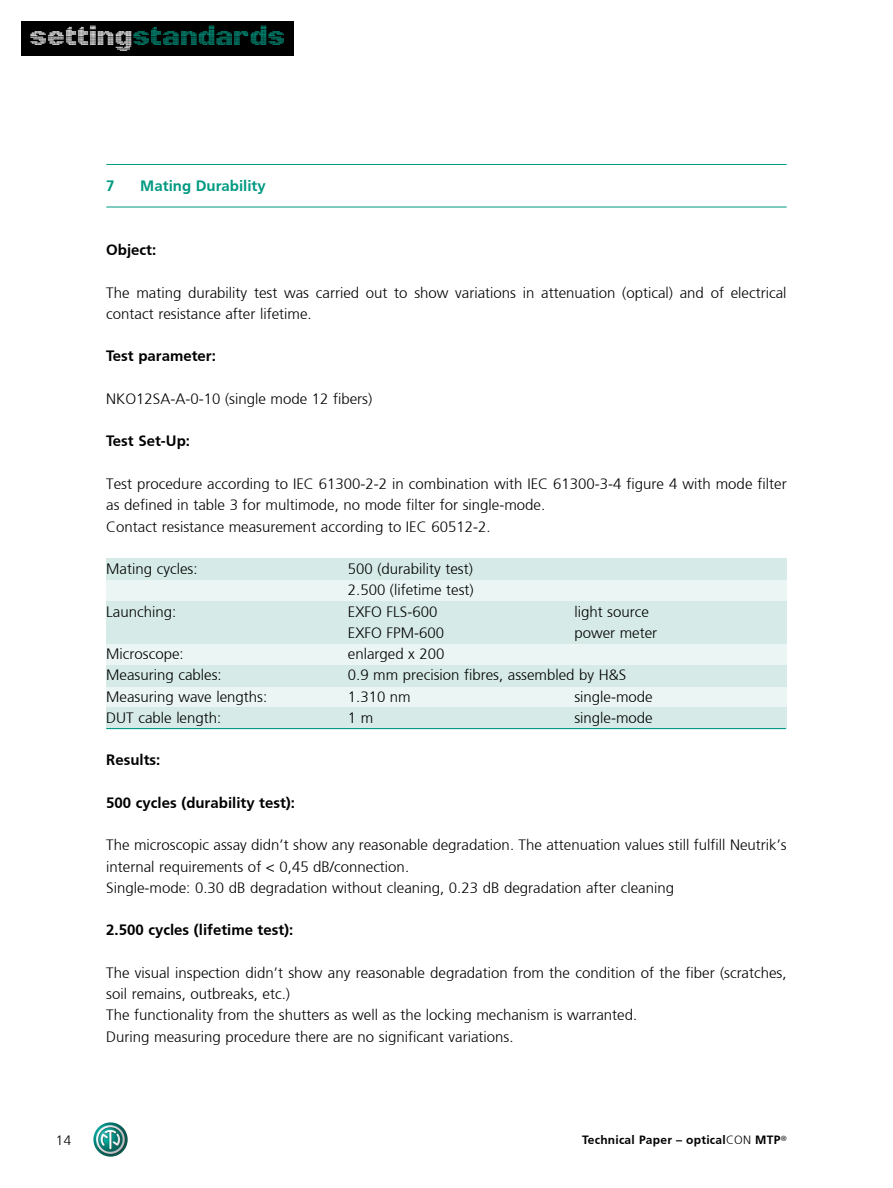
<style>
.page{position:relative;width:893px;height:1188px;background:#fff}
.page>*{position:absolute;margin:0;border:0;box-sizing:border-box;transform-origin:0 0}
.t1{font:700 27px "Punkt LT";letter-spacing:.025em;color:#009982}
.t2{font:300 15px/21.3px "Frutiger";color:#000}
.t3{font:700 15px "Frutiger";color:#000}
.t4{font:700 15px "Frutiger";color:#009982}
.t5{font:300 13.5px "Frutiger";color:#000}
.t6{font:700 12px "Frutiger";letter-spacing:.02em;color:#000}
.s1{color:#fff}
.s2{font-weight:300}
</style>
<div class="page">
<img style="left:93px;top:1122px;width:35px;height:35px;border-radius:17px">
<div style="left:21px;top:21px;width:272px;height:34px;background:#000"></div>
<div style="left:106px;top:559px;width:681px;height:171px;background:#ebf5f4"></div>
<div style="left:106px;top:559px;width:681px;height:21px;background:#d6ebe7"></div>
<div style="left:106px;top:601px;width:681px;height:43px;background:#d6ebe7"></div>
<div style="left:106px;top:665px;width:681px;height:21px;background:#d6ebe7"></div>
<div style="left:106px;top:708px;width:681px;height:21px;background:#d6ebe7"></div>
<hr style="left:106px;top:164px;width:681px;height:1px;background:#009982">
<hr style="left:106px;top:207px;width:681px;height:1px;background:#009982">
<hr style="left:106px;top:728px;width:680px;height:1px;background:#009982">
<h1 class="t1" style="left:30px;top:26px;width:256px"><span class="s1">setting</span>standards</h1>
<p class="t4" style="left:106px;top:177px;width:10px">7</p>
<p class="t4" style="left:140px;top:177px;width:127px">Mating Durability</p>
<p class="t3" style="left:106px;top:241px;width:52px">Object:</p>
<p class="t2" style="left:106px;top:282px;width:682px">The mating durability test was carried out to show variations in attenuation (optical) and of electrical contact resistance after lifetime.</p>
<p class="t3" style="left:106px;top:347px;width:111px">Test parameter:</p>
<p class="t2" style="left:106px;top:388px;width:267px">NKO12SA-A-0-10 (single mode 12 fibers)</p>
<p class="t3" style="left:106px;top:432px;width:85px">Test Set-Up:</p>
<p class="t2" style="left:106px;top:473px;width:682px">Test procedure according to IEC 61300-2-2 in combination with IEC 61300-3-4 figure 4 with mode filter as defined in table 3 for multimode, no mode filter for single-mode.<br>Contact resistance measurement according to IEC 60512-2.</p>
<p class="t2" style="left:106px;top:558px;width:93px">Mating cycles:</p>
<p class="t2" style="left:348px;top:558px;width:127px">500 (durability test)<br>2.500 (lifetime test)</p>
<p class="t2" style="left:106px;top:601px;width:72px">Launching:</p>
<p class="t2" style="left:348px;top:601px;width:91px">EXFO FLS-600</p>
<p class="t2" style="left:574px;top:601px;width:76px">light source</p>
<p class="t2" style="left:348px;top:622px;width:98px">EXFO FPM-600</p>
<p class="t2" style="left:574px;top:622px;width:84px">power meter</p>
<p class="t2" style="left:106px;top:643px;width:79px">Microscope:</p>
<p class="t2" style="left:348px;top:643px;width:98px">enlarged x 200</p>
<p class="t2" style="left:106px;top:664px;width:117px">Measuring cables:</p>
<p class="t2" style="left:348px;top:664px;width:280px">0.9 mm precision fibres, assembled by H&amp;S</p>
<p class="t2" style="left:106px;top:686px;width:162px">Measuring wave lengths:</p>
<p class="t2" style="left:348px;top:686px;width:64px">1.310 nm</p>
<p class="t2" style="left:574px;top:686px;width:80px">single-mode</p>
<p class="t2" style="left:106px;top:707px;width:117px">DUT cable length:</p>
<p class="t2" style="left:348px;top:707px;width:27px">1 m</p>
<p class="t2" style="left:574px;top:707px;width:80px">single-mode</p>
<p class="t3" style="left:106px;top:751px;width:56px">Results:</p>
<p class="t3" style="left:106px;top:794px;width:190px">500 cycles (durability test):</p>
<p class="t2" style="left:106px;top:835px;width:682px">The microscopic assay didn’t show any reasonable degradation. The attenuation values still fulfill Neutrik’s internal requirements of &lt; 0,45 dB/connection.<br>Single-mode: 0.30 dB degradation without cleaning, 0.23 dB degradation after cleaning</p>
<p class="t3" style="left:106px;top:921px;width:189px">2.500 cycles (lifetime test):</p>
<p class="t2" style="left:106px;top:962px;width:682px">The visual inspection didn’t show any reasonable degradation from the condition of the fiber (scratches, soil remains, outbreaks, etc.)<br>The functionality from the shutters as well as the locking mechanism is warranted.<br>During measuring procedure there are no significant variations.</p>
<p class="t5" style="left:56px;top:1132px;width:17px">14</p>
<p class="t6" style="left:582px;top:1133px;width:206px">Technical Paper – optical<span class="s2">CON</span> MTP<sup>®</sup></p>
</div>
